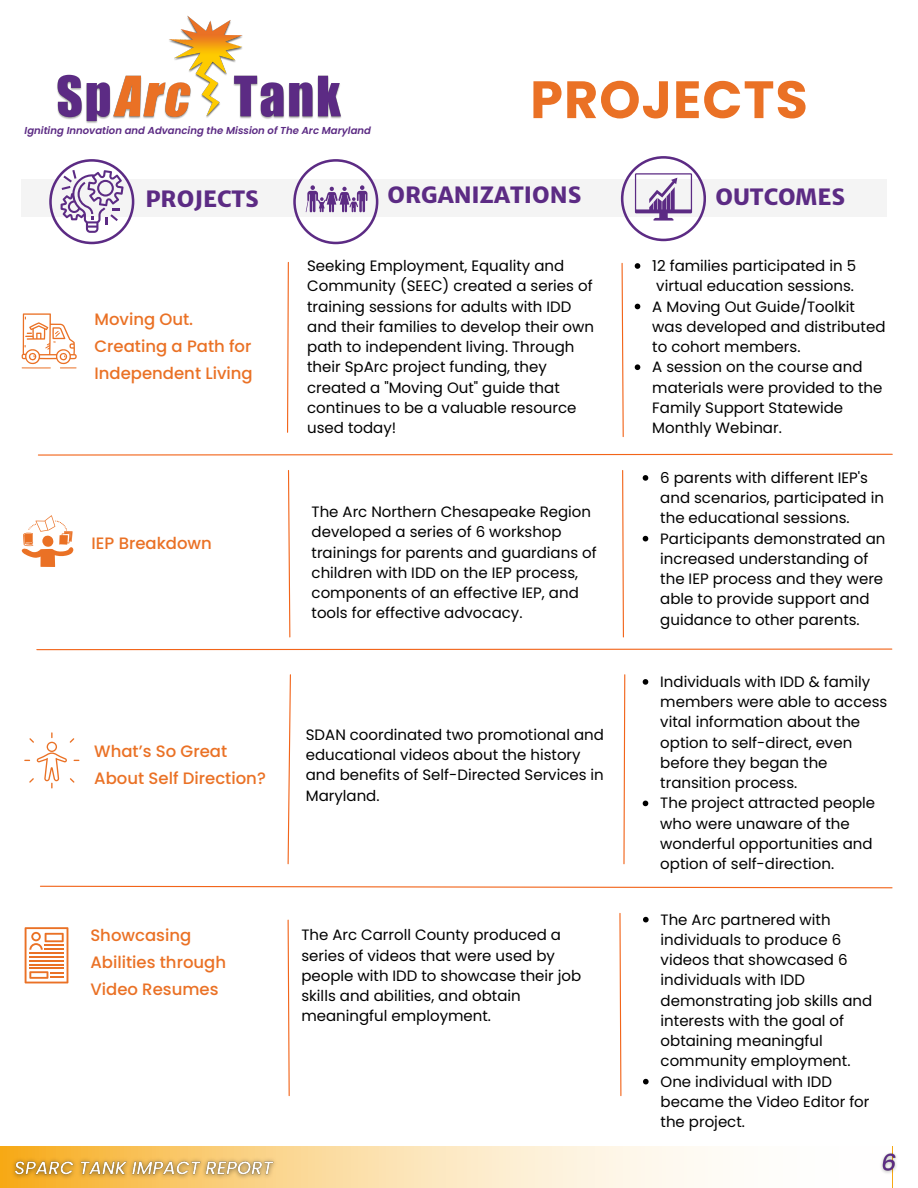
<style>
.page{position:relative;width:918px;height:1188px;background:#fff}
.page>*{position:absolute;margin:0;border:0;box-sizing:border-box;transform-origin:0 0}
.t1{font:700 52.5px "Poppins";letter-spacing:.02em;color:#ea7125}
.t2{font:800 22.5px "Merriweather Sans";color:#5c2b84}
.t3{font:500 16.5px/27px "Poppins";color:#ea7125}
.t4{font:15px/20.2px "Poppins";color:#000}
.t5{font:italic 600 10.05px "Poppins";color:#5c2b84}
</style>
<div class="page">
<svg style="left:0;top:1147px;width:712px;height:41px;background:#fceac8"></svg>
<img style="left:57px;top:15px;width:284px;height:108px">
<img style="left:6px;top:1147px;width:277px;height:41px">
<div style="left:22px;top:180px;width:865px;height:37px;background:#f4f4f4"></div>
<svg style="left:293px;top:159px;width:85px;height:85px"></svg>
<svg style="left:49px;top:159px;width:85px;height:85px"></svg>
<svg style="left:621px;top:156px;width:85px;height:85px"></svg>
<svg style="left:22px;top:313px;width:55px;height:55px"></svg>
<svg style="left:287px;top:262px;width:2px;height:171px"></svg>
<svg style="left:621px;top:263px;width:3px;height:174px"></svg>
<svg style="left:38px;top:453px;width:855px;height:3px"></svg>
<svg style="left:36px;top:648px;width:857px;height:3px"></svg>
<svg style="left:22px;top:515px;width:51px;height:52px"></svg>
<svg style="left:287px;top:674px;width:4px;height:191px"></svg>
<svg style="left:623px;top:674px;width:3px;height:191px"></svg>
<svg style="left:40px;top:885px;width:853px;height:4px"></svg>
<svg style="left:287px;top:919px;width:3px;height:178px"></svg>
<svg style="left:619px;top:913px;width:3px;height:183px"></svg>
<svg style="left:24px;top:732px;width:55px;height:56px"></svg>
<svg style="left:25px;top:927px;width:43px;height:56px"></svg>
<hr style="left:29px;top:953px;width:35px;height:1px;background:#ea7125">
<hr style="left:29px;top:956px;width:35px;height:2px;background:#ea7125">
<hr style="left:29px;top:960px;width:35px;height:2px;background:#ea7125">
<hr style="left:29px;top:964px;width:35px;height:2px;background:#ea7125">
<hr style="left:29px;top:968px;width:35px;height:1px;background:#ea7125">
<svg style="left:643px;top:679px;width:5px;height:6px"></svg>
<svg style="left:643px;top:801px;width:5px;height:5px"></svg>
<svg style="left:635px;top:263px;width:5px;height:6px"></svg>
<svg style="left:635px;top:304px;width:5px;height:5px"></svg>
<svg style="left:635px;top:364px;width:5px;height:6px"></svg>
<svg style="left:643px;top:475px;width:5px;height:6px"></svg>
<svg style="left:643px;top:536px;width:5px;height:5px"></svg>
<svg style="left:643px;top:917px;width:6px;height:5px"></svg>
<svg style="left:643px;top:1079px;width:6px;height:5px"></svg>
<svg style="left:622px;top:470px;width:2px;height:168px"></svg>
<svg style="left:288px;top:470px;width:3px;height:168px"></svg>
<img style="left:881px;top:1146px;width:16px;height:40px">
<p class="t5" style="left:25px;top:124px;width:348px">Igniting Innovation and Advancing the Mission of The Arc Maryland</p>
<p class="t1" style="left:530px;top:63px;width:279px">PROJECTS</p>
<p class="t2" style="left:145px;top:185px;width:115px">PROJECTS</p>
<p class="t2" style="left:387px;top:181px;width:195px">ORGANIZATIONS</p>
<p class="t2" style="left:715px;top:183px;width:131px">OUTCOMES</p>
<p class="t3" style="left:94px;top:306px;width:100px">Moving Out.</p>
<p class="t3" style="left:94px;top:333px;width:160px">Creating a Path for<br>Independent Living</p>
<p class="t3" style="left:92px;top:530px;width:122px">IEP Breakdown</p>
<p class="t4" style="left:307px;top:256px;width:288px">Seeking Employment, Equality and Community (SEEC) created a series of training sessions for adults with IDD and their families to develop their own path to independent living. Through their SpArc project funding, they created a "Moving Out" guide that continues to be a valuable resource used today!</p>
<p class="t4" style="left:312px;top:502px;width:287px">The Arc Northern Chesapeake Region developed a series of 6 workshop trainings for parents and guardians of children with IDD on the IEP process, components of an effective IEP, and tools for effective advocacy.</p>
<p class="t3" style="left:94px;top:737px;width:173px">What’s So Great<br>About Self Direction?</p>
<p class="t4" style="left:306px;top:724px;width:300px">SDAN coordinated two promotional and educational videos about the history and benefits of Self-Directed Services in<br>Maryland.</p>
<p class="t3" style="left:90px;top:922px;width:137px">Showcasing<br>Abilities through<br>Video Resumes</p>
<p class="t4" style="left:301px;top:925px;width:281px">The Arc Carroll County produced a series of videos that were used by people with IDD to showcase their job skills and abilities, and obtain meaningful employment.</p>
<p class="t4" style="left:652px;top:256px;width:205px">12 families participated in 5 virtual education sessions.</p>
<p class="t4" style="left:652px;top:296px;width:235px">A Moving Out Guide/Toolkit was developed and distributed to cohort members.</p>
<p class="t4" style="left:652px;top:357px;width:232px">A session on the course and materials were provided to the<br>Family Support Statewide<br>Monthly Webinar.</p>
<p class="t4" style="left:660px;top:468px;width:225px">6 parents with different IEP's and scenarios, participated in the educational sessions.</p>
<p class="t4" style="left:660px;top:528px;width:227px">Participants demonstrated an increased understanding of the IEP process and they were able to provide support and guidance to other parents.</p>
<p class="t4" style="left:660px;top:672px;width:229px">Individuals with IDD &amp; family members were able to access vital information about the option to self-direct, even before they began the transition process.</p>
<p class="t4" style="left:660px;top:793px;width:216px">The project attracted people who were unaware of the wonderful opportunities and option of self-direction.</p>
<p class="t4" style="left:661px;top:909px;width:213px">The Arc partnered with individuals to produce 6 videos that showcased 6 individuals with IDD demonstrating job skills and interests with the goal of obtaining meaningful community employment.</p>
<p class="t4" style="left:661px;top:1071px;width:210px">One individual with IDD became the Video Editor for the project.</p>
</div>
